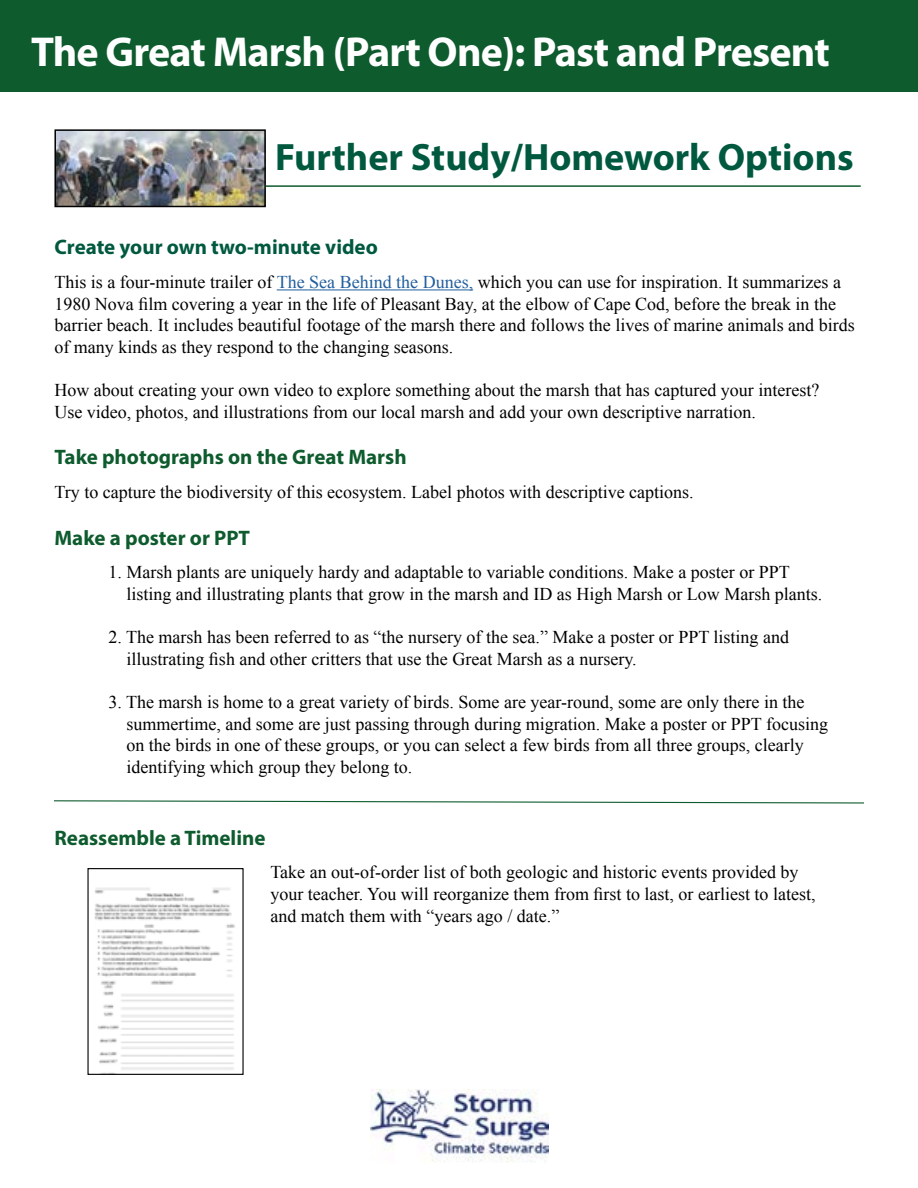
<style>
.page{position:relative;width:918px;height:1188px;background:#fff}
.page>*{position:absolute;margin:0;border:0;box-sizing:border-box;transform-origin:0 0}
.t1{font:700 42px "Myriad Pro";letter-spacing:-.02em;color:#fff}
.t2{font:700 38.25px "Myriad Pro";color:#00593f}
.t3{font:700 21px "Myriad Pro";color:#0e5b2e}
.t4{font:700 21px "Myriad Pro";color:#00593f}
.t5{font:18px/21.6px "Times New Roman";color:#000}
.s1{color:#215e9e}
</style>
<div class="page">
<img style="left:57px;top:132px;width:206px;height:72px">
<div style="left:54px;top:129px;width:212px;height:78px;border:2px solid #000"></div>
<hr style="left:266px;top:185px;width:595px;height:2px;background:#0e5b2e">
<div style="left:0;top:0;width:918px;height:91px;background:#0e5b2e"></div>
<hr style="left:277px;top:289px;width:196px;height:1px;background:#215e9e">
<img style="left:371px;top:1090px;width:177px;height:72px">
<img style="left:94px;top:887px;width:141px;height:183px">
<div style="left:87px;top:868px;width:157px;height:207px;border:1px solid #000"></div>
<svg style="left:54px;top:800px;width:810px;height:4px"></svg>
<h1 class="t1" style="left:31px;top:25px;width:800px">The Great Marsh (Part One): Past and Present</h1>
<h2 class="t2" style="left:275px;top:132px;width:580px">Further Study/Homework Options</h2>
<p class="t4" style="left:54px;top:234px;width:325px">Create your own two-minute video</p>
<p class="t5" style="left:54px;top:271px;width:802px">This is a four-minute trailer of <span class="s1">The Sea Behind the Dunes,</span> which you can use for inspiration. It summarizes a 1980 Nova film covering a year in the life of Pleasant Bay, at the elbow of Cape Cod, before the break in the barrier beach. It includes beautiful footage of the marsh there and follows the lives of marine animals and birds of many kinds as they respond to the changing seasons.</p>
<p class="t5" style="left:54px;top:379px;width:766px">How about creating your own video to explore something about the marsh that has captured your interest?<br>Use video, photos, and illustrations from our local marsh and add your own descriptive narration.</p>
<p class="t3" style="left:54px;top:444px;width:354px">Take photographs on the Great Marsh</p>
<p class="t5" style="left:54px;top:481px;width:641px">Try to capture the biodiversity of this ecosystem. Label photos with descriptive captions.</p>
<p class="t3" style="left:54px;top:524px;width:197px">Make a poster or PPT</p>
<p class="t5" style="left:126px;top:561px;width:697px;text-indent:-18px">1. Marsh plants are uniquely hardy and adaptable to variable conditions. Make a poster or PPT listing and illustrating plants that grow in the marsh and ID as High Marsh or Low Marsh plants.</p>
<p class="t5" style="left:126px;top:626px;width:664px;text-indent:-18px">2. The marsh has been referred to as “the nursery of the sea.” Make a poster or PPT listing and illustrating fish and other critters that use the Great Marsh as a nursery.</p>
<p class="t5" style="left:126px;top:691px;width:703px;text-indent:-18px">3. The marsh is home to a great variety of birds. Some are year-round, some are only there in the summertime, and some are just passing through during migration. Make a poster or PPT focusing on the birds in one of these groups, or you can select a few birds from all three groups, clearly identifying which group they belong to.</p>
<p class="t3" style="left:54px;top:824px;width:213px">Reassemble a Timeline</p>
<p class="t5" style="left:270px;top:861px;width:547px">Take an out-of-order list of both geologic and historic events provided by your teacher. You will reorganize them from first to last, or earliest to latest, and match them with “years ago / date.”</p>
</div>
